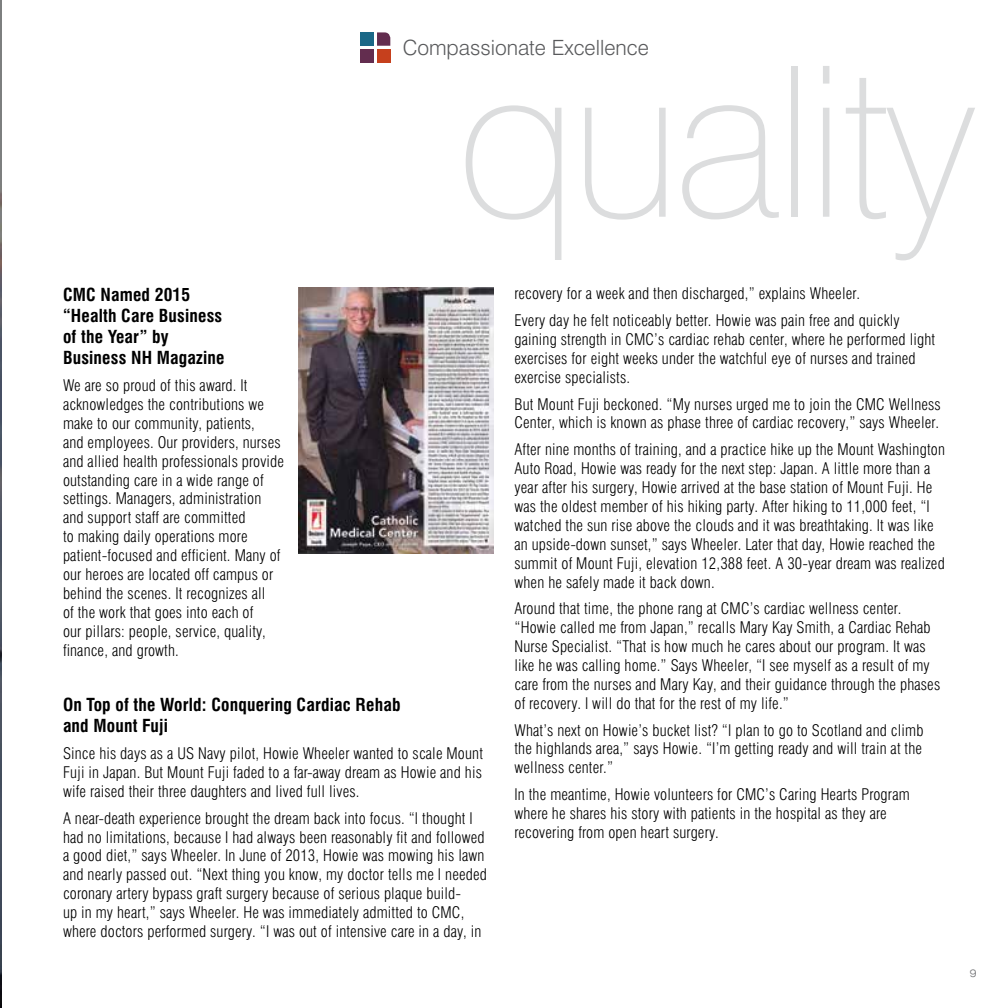
<style>
.page{position:relative;width:1008px;height:1008px;background:#fff}
.page>*{position:absolute;margin:0;border:0;box-sizing:border-box;transform-origin:0 0}
.t1{font:100 210px "Swiss 721 BT";letter-spacing:-.025em;color:#dcddde}
.t2{font:300 21px "Swiss 721 BT";color:#58595b}
.t3{font:700 condensed 17.5px/21px "Swiss 721 BT";letter-spacing:.01em;color:#000}
.t4{font:300 condensed 15.75px/18.9px "Swiss 721 BT";letter-spacing:.01em;color:#000}
.t5{font:300 expanded 10.5px "Swiss 721 BT";color:#6d6e71}
</style>
<div class="page">
<hr style="left:0;top:0;width:2px;height:1008px;background:#000;opacity:.5">
<img style="left:299px;top:287px;width:195px;height:266px">
<div style="left:377px;top:49px;width:13px;height:13px;background:#c6401d"></div>
<svg style="left:377px;top:32px;width:13px;height:14px"></svg>
<div style="left:360px;top:49px;width:14px;height:13px;background:#632d4f"></div>
<div style="left:360px;top:32px;width:14px;height:14px;background:#1a6887"></div>
<h2 class="t2" style="left:403px;top:34px;width:248px">Compassionate Excellence</h2>
<h1 class="t1" style="left:456px;top:14px;width:522px">quality</h1>
<p class="t3" style="left:63px;top:284px;width:163px">CMC Named 2015 “Health Care Business of the Year” by<br>Business NH Magazine</p>
<p class="t4" style="left:63px;top:376px;width:223px">We are so proud of this award. It acknowledges the contributions we make to our community, patients,<br>and employees. Our providers, nurses and allied health professionals provide outstanding care in a wide range of settings. Managers, administration and support staff are committed<br>to making daily operations more patient-focused and efficient. Many of our heroes are located off campus or behind the scenes. It recognizes all<br>of the work that goes into each of<br>our pillars: people, service, quality, finance, and growth.</p>
<p class="t3" style="left:63px;top:694px;width:339px">On Top of the World: Conquering Cardiac Rehab and Mount Fuji</p>
<p class="t4" style="left:63px;top:744px;width:422px;text-align:justify">Since his days as a US Navy pilot, Howie Wheeler wanted to scale Mount Fuji in Japan. But Mount Fuji faded to a far-away dream as Howie and his wife raised their three daughters and lived full lives.</p>
<p class="t4" style="left:63px;top:809px;width:426px">A near-death experience brought the dream back into focus. “I thought I had no limitations, because I had always been reasonably fit and followed a good diet,” says Wheeler. In June of 2013, Howie was mowing his lawn and nearly passed out. “Next thing you know, my doctor tells me I needed coronary artery bypass graft surgery because of serious plaque build-<br>up in my heart,” says Wheeler. He was immediately admitted to CMC, where doctors performed surgery. “I was out of intensive care in a day, in</p>
<p class="t4" style="left:515px;top:280px;width:387px;line-height:26.8px">recovery for a week and then discharged,” explains Wheeler.<br>Every day he felt noticeably better. Howie was pain free and quickly</p>
<p class="t4" style="left:515px;top:330px;width:422px">gaining strength in CMC’s cardiac rehab center, where he performed light exercises for eight weeks under the watchful eye of nurses and trained exercise specialists.</p>
<p class="t4" style="left:515px;top:394px;width:428px">But Mount Fuji beckoned. “My nurses urged me to join the CMC Wellness<br>Center, which is known as phase three of cardiac recovery,” says Wheeler.</p>
<p class="t4" style="left:515px;top:440px;width:432px">After nine months of training, and a practice hike up the Mount Washington Auto Road, Howie was ready for the next step: Japan. A little more than a year after his surgery, Howie arrived at the base station of Mount Fuji. He was the oldest member of his hiking party. After hiking to 11,000 feet, “I watched the sun rise above the clouds and it was breathtaking. It was like an upside-down sunset,” says Wheeler. Later that day, Howie reached the summit of Mount Fuji, elevation 12,388 feet. A 30-year dream was realized when he safely made it back down.</p>
<p class="t4" style="left:515px;top:599px;width:427px">Around that time, the phone rang at CMC’s cardiac wellness center. “Howie called me from Japan,” recalls Mary Kay Smith, a Cardiac Rehab Nurse Specialist. “That is how much he cares about our program. It was like he was calling home.” Says Wheeler, “I see myself as a result of my care from the nurses and Mary Kay, and their guidance through the phases of recovery. I will do that for the rest of my life.”</p>
<p class="t4" style="left:515px;top:720px;width:410px;text-align:justify">What’s next on Howie’s bucket list? “I plan to go to Scotland and climb the highlands area,” says Howie. “I’m getting ready and will train at the wellness center.”</p>
<p class="t4" style="left:515px;top:785px;width:397px">In the meantime, Howie volunteers for CMC’s Caring Hearts Program where he shares his story with patients in the hospital as they are recovering from open heart surgery.</p>
<p class="t5" style="left:970px;top:967px;width:8px">9</p>
</div>
